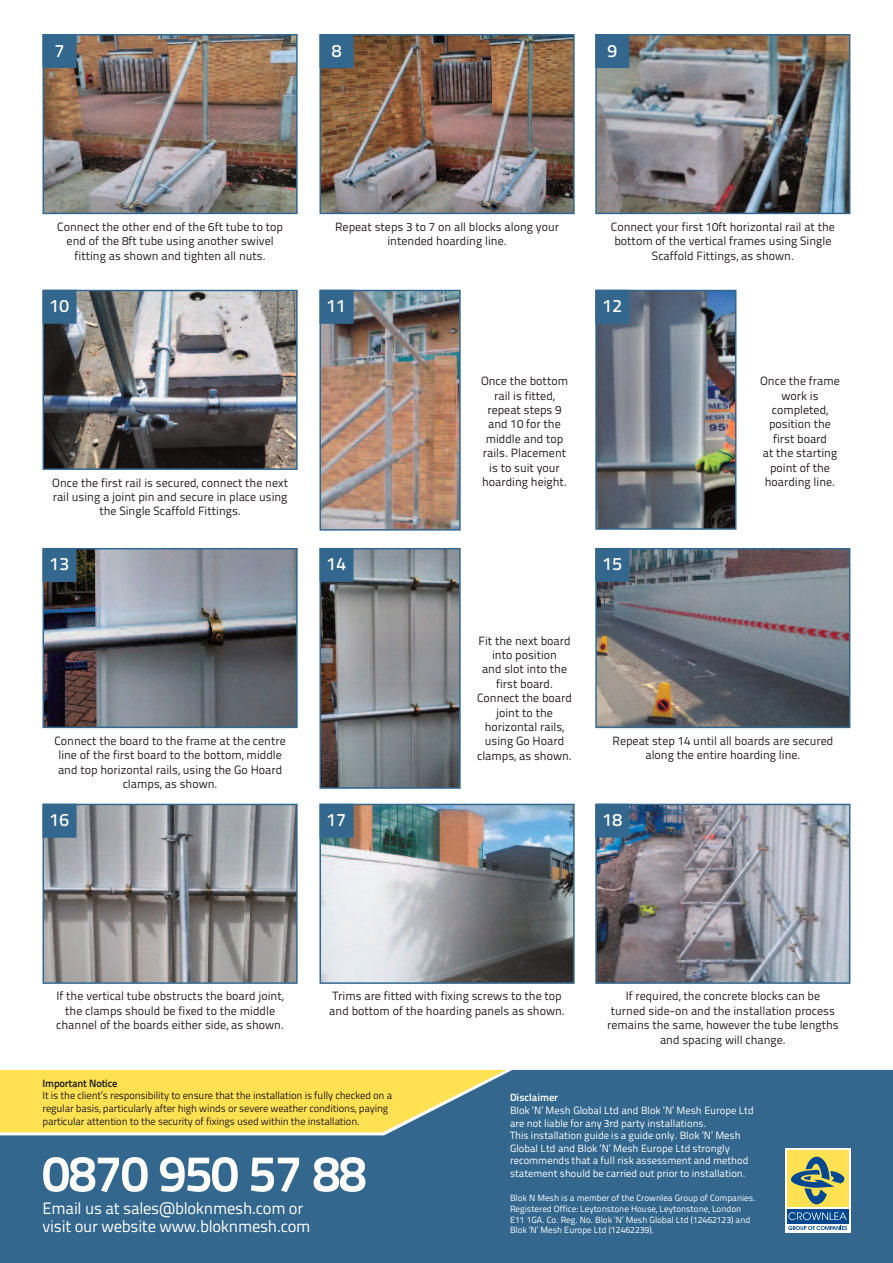
<style>
.page{position:relative;width:893px;height:1263px;background:#fff}
.page>*{position:absolute;margin:0;border:0;box-sizing:border-box;transform-origin:0 0}
.t1{font:51px "Titillium Text 25 L 800 wt";letter-spacing:-.015em;color:#fff}
.t2{font:18px "Titillium Text 25 L 600 wt";color:#fff}
.t3{font:16.5px/18px "Titillium Text 25 L 400 wt";letter-spacing:-.015em;color:#fff}
.t4{font:12px/14.4px "Titillium Text 25 L 400 wt";color:#231f20;text-align:center}
.t5{font:10.5px/12.6px "Titillium Text 25 L 400 wt";color:#fff}
.t6{font:10.5px/12.6px "Titillium Text 25 L 400 wt";letter-spacing:-.015em;color:#231f20}
.t7{font:10.5px "Titillium Text 25 L 800 wt";letter-spacing:-.015em;color:#231f20}
.t8{font:10.5px "Titillium Text 25 L 800 wt";color:#fff}
.t9{font:9px/10.6px "Titillium Text 25 L 400 wt";color:#fff}
</style>
<div class="page">
<div style="left:0;top:1070px;width:893px;height:193px;background:#33678e"></div>
<svg style="left:0;top:1070px;width:506px;height:62px"></svg>
<svg style="left:785px;top:1149px;width:65px;height:83px"></svg>
<div style="left:787px;top:1150px;width:61px;height:57px;background:#ffe152"></div>
<div style="left:787px;top:1209px;width:61px;height:14px;background:#014890"></div>
<svg style="left:788px;top:1212px;width:59px;height:8px"></svg>
<svg style="left:788px;top:1226px;width:59px;height:4px"></svg>
<svg style="left:791px;top:1156px;width:54px;height:49px"></svg>
<img style="left:46px;top:37px;width:249px;height:174px">
<div style="left:43px;top:34px;width:255px;height:180px;border:2px solid #33678e"></div>
<div style="left:44px;top:36px;width:31px;height:31px;background:#33678e"></div>
<div style="left:43px;top:34px;width:34px;height:34px;border:2px solid #33678e"></div>
<img style="left:322px;top:37px;width:250px;height:174px">
<div style="left:319px;top:34px;width:256px;height:180px;border:2px solid #33678e"></div>
<div style="left:321px;top:36px;width:31px;height:31px;background:#33678e"></div>
<div style="left:319px;top:34px;width:35px;height:34px;border:2px solid #33678e"></div>
<img style="left:598px;top:37px;width:249px;height:174px">
<div style="left:595px;top:34px;width:255px;height:180px;border:2px solid #33678e"></div>
<div style="left:597px;top:36px;width:31px;height:31px;background:#33678e"></div>
<div style="left:595px;top:34px;width:34px;height:34px;border:2px solid #33678e"></div>
<img style="left:46px;top:293px;width:249px;height:174px">
<div style="left:43px;top:290px;width:255px;height:180px;border:2px solid #33678e"></div>
<div style="left:44px;top:291px;width:31px;height:31px;background:#33678e"></div>
<div style="left:43px;top:290px;width:34px;height:34px;border:2px solid #33678e"></div>
<img style="left:322px;top:293px;width:136px;height:235px">
<div style="left:319px;top:290px;width:142px;height:241px;border:2px solid #33678e"></div>
<div style="left:321px;top:291px;width:31px;height:31px;background:#33678e"></div>
<div style="left:319px;top:290px;width:35px;height:34px;border:2px solid #33678e"></div>
<img style="left:598px;top:293px;width:135px;height:234px">
<div style="left:595px;top:290px;width:141px;height:240px;border:2px solid #33678e"></div>
<div style="left:597px;top:291px;width:31px;height:31px;background:#33678e"></div>
<div style="left:595px;top:290px;width:34px;height:34px;border:2px solid #33678e"></div>
<img style="left:46px;top:551px;width:249px;height:174px">
<div style="left:43px;top:548px;width:255px;height:180px;border:2px solid #33678e"></div>
<div style="left:44px;top:549px;width:31px;height:31px;background:#33678e"></div>
<div style="left:43px;top:548px;width:34px;height:34px;border:2px solid #33678e"></div>
<img style="left:322px;top:551px;width:136px;height:235px">
<div style="left:319px;top:548px;width:142px;height:241px;border:2px solid #33678e"></div>
<div style="left:321px;top:549px;width:31px;height:31px;background:#33678e"></div>
<div style="left:319px;top:548px;width:35px;height:34px;border:2px solid #33678e"></div>
<img style="left:598px;top:551px;width:249px;height:174px">
<div style="left:595px;top:548px;width:255px;height:180px;border:2px solid #33678e"></div>
<div style="left:597px;top:549px;width:31px;height:31px;background:#33678e"></div>
<div style="left:595px;top:548px;width:34px;height:34px;border:2px solid #33678e"></div>
<img style="left:46px;top:807px;width:249px;height:174px">
<div style="left:43px;top:804px;width:255px;height:180px;border:2px solid #33678e"></div>
<div style="left:44px;top:805px;width:31px;height:31px;background:#33678e"></div>
<div style="left:43px;top:804px;width:34px;height:34px;border:2px solid #33678e"></div>
<img style="left:322px;top:807px;width:250px;height:174px">
<div style="left:319px;top:804px;width:256px;height:180px;border:2px solid #33678e"></div>
<div style="left:321px;top:805px;width:31px;height:31px;background:#33678e"></div>
<div style="left:319px;top:804px;width:35px;height:34px;border:2px solid #33678e"></div>
<img style="left:598px;top:807px;width:249px;height:174px">
<div style="left:595px;top:804px;width:255px;height:180px;border:2px solid #33678e"></div>
<div style="left:597px;top:805px;width:31px;height:31px;background:#33678e"></div>
<div style="left:595px;top:804px;width:34px;height:34px;border:2px solid #33678e"></div>
<h2 class="t2" style="left:55px;top:44px;width:11px">7</h2>
<h2 class="t2" style="left:332px;top:44px;width:11px">8</h2>
<h2 class="t2" style="left:608px;top:44px;width:11px">9</h2>
<p class="t4" style="left:57px;top:221px;width:227px">Connect the other end of the 6ft tube to top end of the 8ft tube using another swivel fitting as shown and tighten all nuts.</p>
<p class="t4" style="left:335px;top:221px;width:225px">Repeat steps 3 to 7 on all blocks along your intended hoarding line.</p>
<p class="t4" style="left:611px;top:221px;width:226px">Connect your first 10ft horizontal rail at the bottom of the vertical frames using Single<br>Scaffold Fittings, as shown.</p>
<h2 class="t2" style="left:50px;top:299px;width:21px">10</h2>
<h2 class="t2" style="left:327px;top:299px;width:21px">11</h2>
<h2 class="t2" style="left:603px;top:299px;width:21px">12</h2>
<p class="t4" style="left:52px;top:476px;width:237px">Once the first rail is secured, connect the next rail using a joint pin and secure in place using the Single Scaffold Fittings.</p>
<p class="t4" style="left:481px;top:375px;width:89px">Once the bottom rail is fitted, repeat steps 9 and 10 for the middle and top rails. Placement is to suit your hoarding height.</p>
<p class="t4" style="left:760px;top:375px;width:81px">Once the frame work is completed, position the first board<br>at the starting point of the hoarding line.</p>
<h2 class="t2" style="left:50px;top:558px;width:21px">13</h2>
<h2 class="t2" style="left:327px;top:558px;width:21px">14</h2>
<h2 class="t2" style="left:603px;top:558px;width:21px">15</h2>
<p class="t4" style="left:54px;top:734px;width:233px">Connect the board to the frame at the centre line of the first board to the bottom, middle and top horizontal rails, using the Go Hoard clamps, as shown.</p>
<p class="t4" style="left:477px;top:634px;width:96px">Fit the next board into position<br>and slot into the first board.<br>Connect the board joint to the horizontal rails, using Go Hoard clamps, as shown.</p>
<p class="t4" style="left:612px;top:734px;width:222px">Repeat step 14 until all boards are secured along the entire hoarding line.</p>
<h2 class="t2" style="left:50px;top:813px;width:21px">16</h2>
<h2 class="t2" style="left:327px;top:813px;width:21px">17</h2>
<h2 class="t2" style="left:603px;top:813px;width:21px">18</h2>
<p class="t4" style="left:56px;top:990px;width:229px">If the vertical tube obstructs the board joint, the clamps should be fixed to the middle channel of the boards either side, as shown.</p>
<p class="t4" style="left:329px;top:990px;width:237px;text-align:left">Trims are fitted with fixing screws to the top and bottom of the hoarding panels as shown.</p>
<p class="t4" style="left:607px;top:990px;width:233px">If required, the concrete blocks can be turned side-on and the installation process remains the same, however the tube lengths and spacing will change.</p>
<p class="t7" style="left:43px;top:1079px;width:76px">Important Notice</p>
<p class="t6" style="left:43px;top:1090px;width:351px">It is the client’s responsibility to ensure that the installation is fully checked on a regular basis, particularly after high winds or severe weather conditions, paying particular attention to the security of fixings used within the installation.</p>
<h1 class="t1" style="left:43px;top:1155px;width:325px">0870 950 57 88</h1>
<h3 class="t3" style="left:43px;top:1201px;width:269px">Email us at sales@bloknmesh.com or visit our website www.bloknmesh.com</h3>
<p class="t8" style="left:510px;top:1094px;width:50px">Disclaimer</p>
<p class="t5" style="left:510px;top:1103px;width:245px">Blok ‘N’ Mesh Global Ltd and Blok ‘N’ Mesh Europe Ltd are not liable for any 3rd party installations.<br>This installation guide is a guide only. Blok ‘N’ Mesh Global Ltd and Blok ‘N’ Mesh Europe Ltd strongly recommends that a full risk assessment and method statement should be carried out prior to installation.</p>
<p class="t9" style="left:510px;top:1193px;width:247px">Blok N Mesh is a member of the Crownlea Group of Companies.<br>Registered Office: Leytonstone House, Leytonstone, London E11 1GA. Co. Reg. No. Blok ‘N’ Mesh Global Ltd (12462123) and Blok ‘N’ Mesh Europe Ltd (12462239).</p>
</div>
